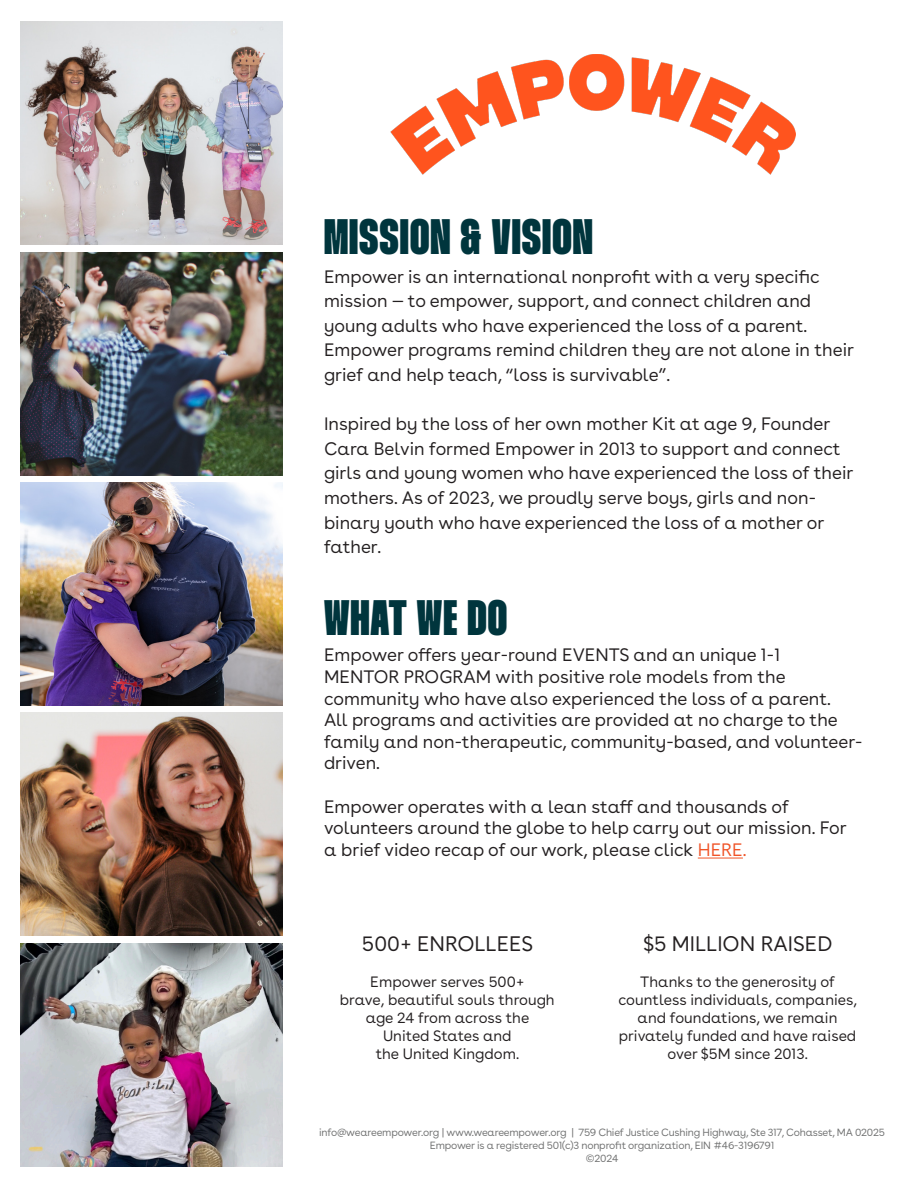
<style>
.page{position:relative;width:918px;height:1188px;background:#fff}
.page>*{position:absolute;margin:0;border:0;box-sizing:border-box;transform-origin:0 0}
.t1{font:900 49.8px "Thunder";letter-spacing:.02em;color:#00353d}
.t2{font:21px "Buenos Aires";color:#231f20}
.t3{font:18px/24.6px "Buenos Aires";color:#231f20}
.t4{font:15px/18px "Buenos Aires";color:#231f20;text-align:center}
.t5{font:10.5px "Buenos Aires";letter-spacing:-.02em;color:#6f7070}
.s1{color:#f05428}
</style>
<div class="page">
<img style="left:21px;top:22px;width:262px;height:223px">
<img style="left:21px;top:252px;width:262px;height:223px">
<img style="left:21px;top:482px;width:262px;height:224px">
<img style="left:21px;top:713px;width:262px;height:223px">
<img style="left:21px;top:943px;width:262px;height:223px">
<hr style="left:698px;top:858px;width:45px;height:1px;background:#f05428">
<img style="left:391px;top:54px;width:405px;height:120px">
<p class="t1" style="left:324px;top:209px;width:270px">MISSION &amp; VISION</p>
<p class="t3" style="left:324px;top:263px;width:532px">Empower is an international nonprofit with a very specific mission — to empower, support, and connect children and young adults who have experienced the loss of a parent.<br>Empower programs remind children they are not alone in their grief and help teach, “loss is survivable”.</p>
<p class="t3" style="left:324px;top:411px;width:508px">Inspired by the loss of her own mother Kit at age 9, Founder</p>
<p class="t3" style="left:324px;top:435px;width:531px">Cara Belvin formed Empower in 2013 to support and connect girls and young women who have experienced the loss of their mothers. As of 2023, we proudly serve boys, girls and non&shy;binary youth who have experienced the loss of a mother or father.</p>
<p class="t1" style="left:324px;top:591px;width:185px">WHAT WE DO</p>
<p class="t3" style="left:324px;top:642px;width:458px">Empower offers year-round EVENTS and an unique 1-1</p>
<p class="t3" style="left:324px;top:665px;width:540px;line-height:21.6px">MENTOR PROGRAM with positive role models from the community who have also experienced the loss of a parent.<br>All programs and activities are provided at no charge to the family and non-therapeutic, community-based, and volunteer&shy;driven.</p>
<p class="t3" style="left:324px;top:795px;width:524px;line-height:21.6px">Empower operates with a lean staff and thousands of volunteers around the globe to help carry out our mission. For</p>
<p class="t3" style="left:324px;top:836px;width:424px">a brief video recap of our work, please click <span class="s1">HERE.</span></p>
<p class="t2" style="left:362px;top:929px;width:173px">500+ ENROLLEES</p>
<p class="t4" style="left:370px;top:972px;width:156px">Empower serves 500+</p>
<p class="t4" style="left:340px;top:990px;width:216px">brave, beautiful souls through</p>
<p class="t4" style="left:366px;top:1008px;width:165px">age 24 from across the<br>United States and<br>the United Kingdom.</p>
<p class="t2" style="left:643px;top:929px;width:191px">$5 MILLION RAISED</p>
<p class="t4" style="left:618px;top:972px;width:240px">Thanks to the generosity of countless individuals, companies, and foundations, we remain privately funded and have raised over $5M since 2013.</p>
<p class="t5" style="left:319px;top:1125px;width:567px">info@weareempower.org | www.weareempower.org | 759 Chief Justice Cushing Highway, Ste 317, Cohasset, MA 02025</p>
<p class="t5" style="left:430px;top:1138px;width:346px">Empower is a registered 501(c)3 nonprofit organization, EIN #46-3196791</p>
<p class="t5" style="left:586px;top:1150px;width:34px">©2024</p>
</div>
